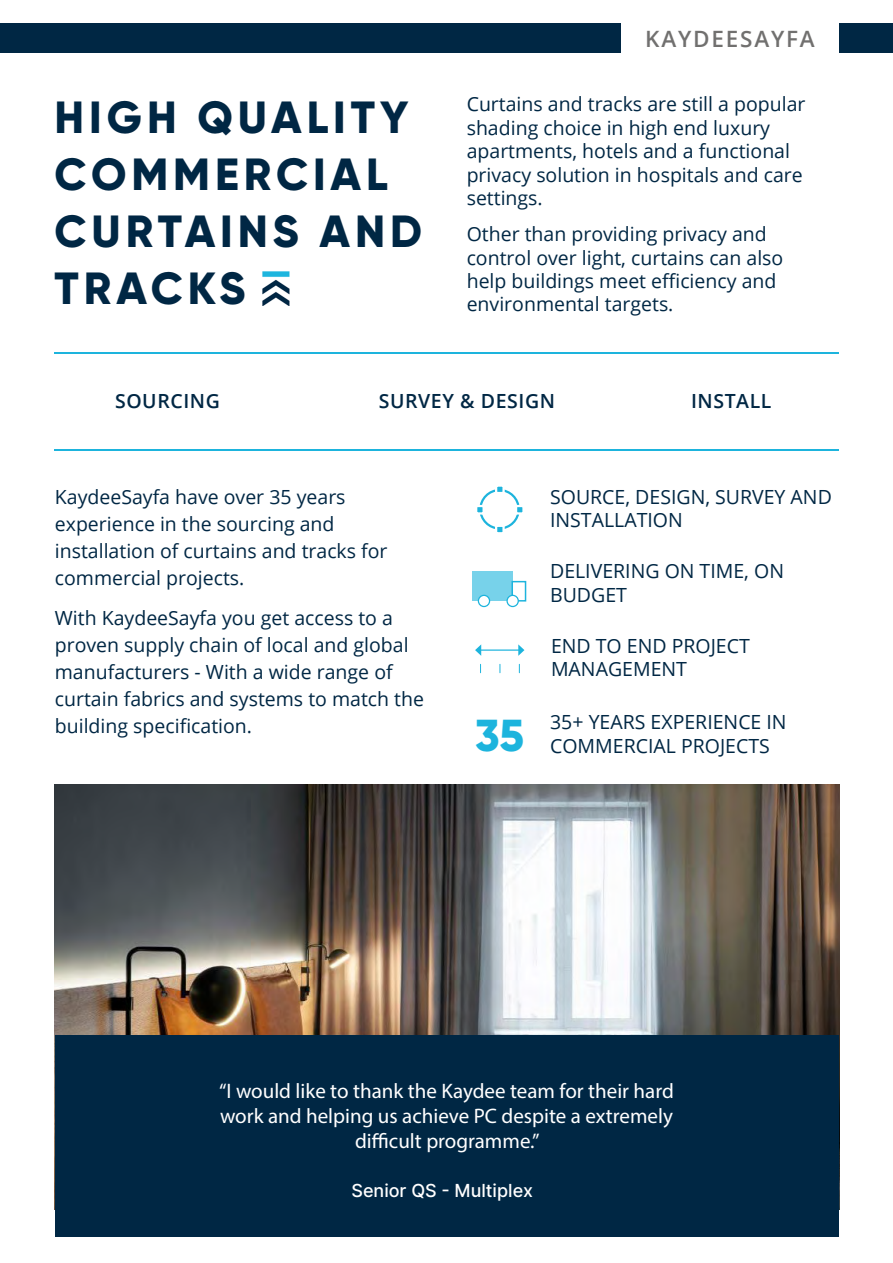
<style>
.page{position:relative;width:893px;height:1263px;background:#fff}
.page>*{position:absolute;margin:0;border:0;box-sizing:border-box;transform-origin:0 0}
.t1{font:800 45px/57px "Gilroy";letter-spacing:.11em;color:#002744}
.t2{font:800 44.7px "Gilroy";color:#1db4dd}
.t3{font:600 22.5px "Open Sans";letter-spacing:.08em;color:#71706f}
.t4{font:21px/25.2px "Myriad Pro";color:#fff;text-align:center}
.t5{font:19.5px/23.4px "Open Sans";color:#002744}
.t6{font:600 19.5px "Open Sans";letter-spacing:.03em;color:#002744}
.t7{font:500 18px "Inter";color:#fff}
</style>
<div class="page">
<hr style="left:54px;top:352px;width:785px;height:1px;background:#1db4dd">
<hr style="left:54px;top:449px;width:785px;height:1px;background:#1db4dd">
<img style="left:262px;top:271px;width:28px;height:35px">
<div style="left:0;top:23px;width:893px;height:30px;background:#002744"></div>
<div style="left:622px;top:17px;width:217px;height:44px;background:#fff"></div>
<img style="left:55px;top:784px;width:785px;height:426px">
<div style="left:55px;top:1035px;width:783px;height:202px;background:#002744"></div>
<hr style="left:480px;top:649px;width:39px;height:2px;background:#1db4dd">
<svg style="left:518px;top:644px;width:6px;height:12px"></svg>
<svg style="left:475px;top:644px;width:6px;height:12px"></svg>
<div style="left:479px;top:489px;width:41px;height:40px;border:2px solid #1db4dd;border-radius:50%"></div>
<div style="left:475px;top:505px;width:10px;height:10px;background:#1db4dd;border:2px solid #fff"></div>
<div style="left:495px;top:525px;width:10px;height:9px;background:#1db4dd;border:2px solid #fff"></div>
<div style="left:495px;top:484px;width:10px;height:10px;background:#1db4dd;border:2px solid #fff"></div>
<div style="left:515px;top:505px;width:10px;height:10px;background:#1db4dd;border:2px solid #fff"></div>
<div style="left:472px;top:571px;width:41px;height:30px;background:#77d2ea"></div>
<div style="left:511px;top:581px;width:15px;height:20px;border:2px solid #1db4dd"></div>
<div style="left:478px;top:595px;width:12px;height:11px;background:#fff;border-radius:50%"></div>
<div style="left:478px;top:595px;width:12px;height:12px;border:1px solid #1db4dd;border-radius:50%"></div>
<svg style="left:507px;top:595px;width:11px;height:11px"></svg>
<div style="left:506px;top:595px;width:13px;height:12px;border:1px solid #1db4dd;border-radius:50%"></div>
<h1 class="t1" style="left:55px;top:88px;width:369px">HIGH QUALITY<br>COMMERCIAL<br>CURTAINS AND<br>TRACKS</h1>
<p class="t3" style="left:645px;top:23px;width:171px">KAYDEESAYFA</p>
<p class="t5" style="left:467px;top:92px;width:340px">Curtains and tracks are still a popular shading choice in high end luxury apartments, hotels and a functional privacy solution in hospitals and care settings.</p>
<p class="t5" style="left:467px;top:222px;width:318px">Other than providing privacy and control over light, curtains can also help buildings meet efficiency and environmental targets.</p>
<p class="t6" style="left:115px;top:388px;width:106px">SOURCING</p>
<p class="t6" style="left:379px;top:388px;width:178px">SURVEY &amp; DESIGN</p>
<p class="t6" style="left:691px;top:388px;width:82px">INSTALL</p>
<p class="t5" style="left:55px;top:483px;width:334px;line-height:27px">KaydeeSayfa have over 35 years experience in the sourcing and installation of curtains and tracks for commercial projects.</p>
<p class="t5" style="left:55px;top:604px;width:371px;line-height:27px">With KaydeeSayfa you get access to a proven supply chain of local and global manufacturers - With a wide range of curtain fabrics and systems to match the building specification.</p>
<h2 class="t2" style="left:475px;top:707px;width:50px">35</h2>
<p class="t5" style="left:550px;top:485px;width:283px">SOURCE, DESIGN, SURVEY AND<br>INSTALLATION</p>
<p class="t5" style="left:550px;top:559px;width:235px">DELIVERING ON TIME, ON<br>BUDGET</p>
<p class="t5" style="left:551px;top:634px;width:200px">END TO END PROJECT<br>MANAGEMENT</p>
<p class="t5" style="left:550px;top:710px;width:238px">35+ YEARS EXPERIENCE IN<br>COMMERCIAL PROJECTS</p>
<p class="t4" style="left:219px;top:1078px;width:456px">“I would like to thank the Kaydee team for their hard work and helping us achieve PC despite a extremely difficult programme.”</p>
<p class="t7" style="left:351px;top:1177px;width:183px">Senior QS - Multiplex</p>
</div>
